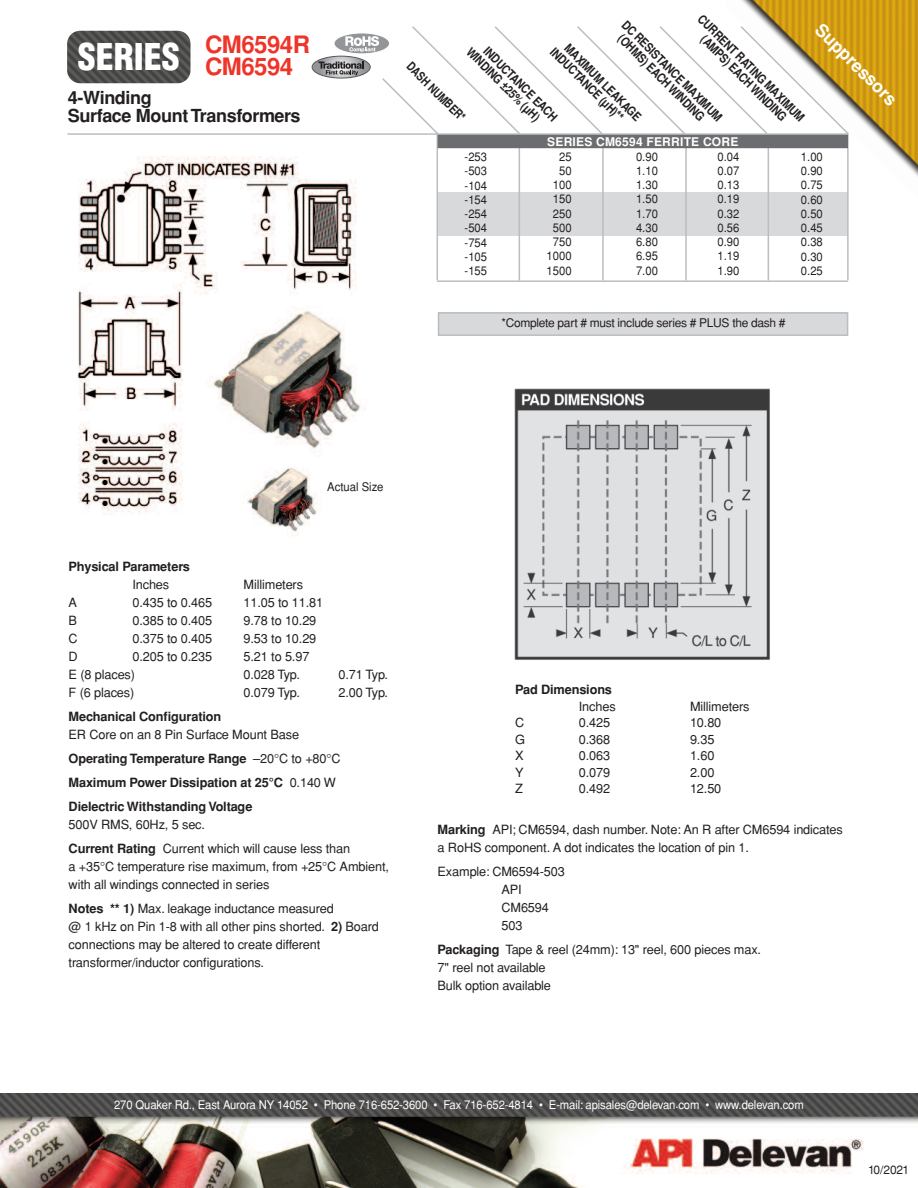
<style>
.page{position:relative;width:918px;height:1188px;background:#fff}
.page>*{position:absolute;margin:0;border:0;box-sizing:border-box;transform-origin:0 0}
.t1{font:900 condensed 36px "Helvetica";color:#fff}
.t2{font:700 24px/22.5px "Helvetica";letter-spacing:-.02em;color:#ee3529}
.t3{font:700 18px/18px "Helvetica";letter-spacing:-.02em;color:#231f20}
.t4{font:700 17.55px "Helvetica";color:#fff}
.t5{font:12.75px/18px "Helvetica";letter-spacing:-.01em;color:#231f20}
.t6{font:700 12.75px/24px "Helvetica";letter-spacing:-.01em;color:#231f20}
.t7{font:700 12.3px/12.3px "Helvetica";color:#231f20;text-align:center;scale:.85 1}
.t8{font:700 12.3px "Helvetica";color:#231f20;scale:.8 1}
.t9{font:12px/14.2px "Helvetica";color:#231f20;text-align:justify;scale:.94 1}
.t10{font:12px "Helvetica";letter-spacing:-.01em;color:#fff;scale:.94 1}
.t11{font:12px "Helvetica";letter-spacing:-.025em;color:#231f20}
.t12{font:700 12px "Helvetica";letter-spacing:.02em;color:#fff}
.t13{font:12px "Helvetica";color:#231f20}
.s1{font-weight:400}
.s2{font-weight:700}
</style>
<div class="page">
<img style="left:77px;top:157px;width:288px;height:380px">
<div style="left:438px;top:193px;width:410px;height:43px;background:#d8d9db"></div>
<img style="left:0;top:1093px;width:918px;height:95px">
<hr style="left:847px;top:133px;width:2px;height:147px;background:#bcbdc0">
<hr style="left:437px;top:133px;width:1px;height:147px;background:#bcbdc0">
<hr style="left:67px;top:133px;width:781px;height:2px;background:#bcbdc0">
<hr style="left:437px;top:280px;width:411px;height:2px;background:#bcbdc0">
<img style="left:67px;top:31px;width:124px;height:52px;border-radius:13px">
<svg style="left:312px;top:56px;width:58px;height:22px"></svg>
<div style="left:312px;top:56px;width:59px;height:22px;border:1px solid #57585a;border-radius:50%"></div>
<hr style="left:519px;top:137px;width:1px;height:143px;background:#bcbdc0">
<hr style="left:602px;top:137px;width:2px;height:143px;background:#bcbdc0">
<hr style="left:685px;top:137px;width:2px;height:143px;background:#bcbdc0">
<hr style="left:768px;top:137px;width:1px;height:143px;background:#bcbdc0">
<svg style="left:318px;top:26px;width:407px;height:110px"></svg>
<div style="left:438px;top:135px;width:410px;height:13px;background:#6c6d70"></div>
<div style="left:439px;top:313px;width:408px;height:22px;background:#d8d9db"></div>
<div style="left:438px;top:312px;width:410px;height:24px;border:2px solid #bcbdc0"></div>
<img style="left:514px;top:388px;width:256px;height:272px">
<img style="left:725px;top:0;width:193px;height:200px">
<h1 class="t1" style="left:78px;top:43px;width:103px">SERIES</h1>
<h2 class="t2" style="left:205px;top:35px;width:107px">CM6594R<br>CM6594</h2>
<h3 class="t3" style="left:68px;top:91px;width:234px">4-Winding<br>Surface Mount Transformers</h3>
<p class="t7" style="left:704px;top:13px;width:172px;rotate:45deg">CURRENT RATING MAXIMUM (AMPS) EACH WINDING</p>
<p class="t7" style="left:627px;top:19px;width:162px;rotate:45deg">DC RESISTANCE MAXIMUM (OHMS) EACH WINDING</p>
<p class="t7" style="left:565px;top:37px;width:132px;text-align:left;text-indent:8px;rotate:45deg">MAXIMUM LEAKAGE<br>INDUCTANCE (μH)**</p>
<p class="t7" style="left:472px;top:46px;width:117px;rotate:45deg">WINDING ±25% (μH)</p>
<p class="t7" style="left:489px;top:46px;width:118px;rotate:45deg">INDUCTANCE EACH</p>
<p class="t8" style="left:412px;top:61px;width:99px;rotate:45deg">DASH NUMBER*</p>
<p class="t12" style="left:547px;top:138px;width:193px">SERIES CM6594 FERRITE CORE</p>
<h3 class="t4" style="left:823px;top:22px;width:109px;rotate:45deg">Suppressors</h3>
<p class="t9" style="left:465px;top:151px;width:25px">-253 -503 -104 -154 -254 -504 -754 -105 -155</p>
<p class="t9" style="left:547px;top:150px;width:28px;text-align:right">25<br>50<br>100<br>150<br>250<br>500<br>750<br>1000<br>1500</p>
<p class="t9" style="left:636px;top:151px;width:25px">0.90<br>1.10<br>1.30<br>1.50<br>1.70<br>4.30<br>6.80<br>6.95<br>7.00</p>
<p class="t9" style="left:718px;top:151px;width:25px">0.04<br>0.07<br>0.13<br>0.19<br>0.32<br>0.56<br>0.90<br>1.19<br>1.90</p>
<p class="t9" style="left:801px;top:151px;width:25px">1.00<br>0.90<br>0.75<br>0.60<br>0.50<br>0.45<br>0.38<br>0.30<br>0.25</p>
<p class="t11" style="left:501px;top:319px;width:286px">*Complete part # must include series # PLUS the dash #</p>
<p class="t9" style="left:327px;top:481px;width:61px">Actual Size</p>
<p class="t6" style="left:69px;top:555px;width:123px">Physical Parameters</p>
<p class="t5" style="left:132px;top:576px;width:38px">Inches</p>
<p class="t5" style="left:244px;top:576px;width:61px">Millimeters</p>
<p class="t5" style="left:69px;top:594px;width:10px">A</p>
<p class="t5" style="left:132px;top:594px;width:81px">0.435 to 0.465</p>
<p class="t5" style="left:244px;top:594px;width:81px">11.05 to 11.81</p>
<p class="t5" style="left:69px;top:612px;width:10px">B</p>
<p class="t5" style="left:132px;top:612px;width:81px">0.385 to 0.405</p>
<p class="t5" style="left:244px;top:612px;width:74px">9.78 to 10.29</p>
<p class="t5" style="left:69px;top:630px;width:11px">C</p>
<p class="t5" style="left:132px;top:630px;width:81px">0.375 to 0.405</p>
<p class="t5" style="left:244px;top:630px;width:74px">9.53 to 10.29</p>
<p class="t5" style="left:69px;top:648px;width:11px">D</p>
<p class="t5" style="left:132px;top:648px;width:81px">0.205 to 0.235</p>
<p class="t5" style="left:244px;top:648px;width:67px">5.21 to 5.97</p>
<p class="t5" style="left:69px;top:666px;width:68px">E (8 places)</p>
<p class="t5" style="left:244px;top:666px;width:58px">0.028 Typ.</p>
<p class="t5" style="left:339px;top:666px;width:51px">0.71 Typ.</p>
<p class="t5" style="left:69px;top:684px;width:67px">F (6 places)</p>
<p class="t5" style="left:244px;top:684px;width:58px">0.079 Typ.</p>
<p class="t5" style="left:339px;top:684px;width:51px">2.00 Typ.</p>
<p class="t6" style="left:69px;top:706px;width:154px">Mechanical Configuration</p>
<p class="t6" style="left:69px;top:724px;width:274px"><span class="s1">ER Core on an 8 Pin Surface Mount Base </span>Operating Temperature Range <span class="s1">–20°C to +80°C </span>Maximum Power Dissipation at 25°C <span class="s1">0.140 W </span>Dielectric Withstanding Voltage</p>
<p class="t5" style="left:69px;top:814px;width:283px;line-height:24px">500V RMS, 60Hz, 5 sec.<br><span class="s2">Current Rating</span> Current which will cause less than</p>
<p class="t5" style="left:69px;top:859px;width:322px">a +35°C temperature rise maximum, from +25°C Ambient, with all windings connected in series</p>
<p class="t5" style="left:69px;top:901px;width:312px"><span class="s2">Notes ** 1)</span> Max. leakage inductance measured<br>@ 1 kHz on Pin 1-8 with all other pins shorted. <span class="s2">2)</span> Board connections may be altered to create different transformer/inductor configurations.</p>
<p class="t6" style="left:515px;top:679px;width:99px">Pad Dimensions</p>
<p class="t5" style="left:579px;top:699px;width:38px">Inches</p>
<p class="t5" style="left:690px;top:699px;width:61px">Millimeters</p>
<p class="t5" style="left:515px;top:715px;width:11px">C</p>
<p class="t5" style="left:579px;top:715px;width:33px">0.425</p>
<p class="t5" style="left:690px;top:715px;width:33px">10.80</p>
<p class="t5" style="left:515px;top:732px;width:11px">G</p>
<p class="t5" style="left:579px;top:732px;width:33px">0.368</p>
<p class="t5" style="left:690px;top:732px;width:26px">9.35</p>
<p class="t5" style="left:515px;top:748px;width:10px">X</p>
<p class="t5" style="left:579px;top:748px;width:33px">0.063</p>
<p class="t5" style="left:690px;top:748px;width:26px">1.60</p>
<p class="t5" style="left:515px;top:765px;width:10px">Y</p>
<p class="t5" style="left:579px;top:765px;width:33px">0.079</p>
<p class="t5" style="left:690px;top:765px;width:26px">2.00</p>
<p class="t5" style="left:515px;top:781px;width:9px">Z</p>
<p class="t5" style="left:579px;top:781px;width:33px">0.492</p>
<p class="t5" style="left:690px;top:781px;width:33px">12.50</p>
<p class="t5" style="left:438px;top:822px;width:407px"><span class="s2">Marking</span> API; CM6594, dash number. Note: An R after CM6594 indicates a RoHS component. A dot indicates the location of pin 1.</p>
<p class="t5" style="left:501px;top:864px;width:65px;text-indent:-64px">Example: CM6594-503<br>API<br>CM6594<br>503</p>
<p class="t5" style="left:438px;top:942px;width:325px"><span class="s2">Packaging</span> Tape &amp; reel (24mm): 13" reel, 600 pieces max.<br>7" reel not available<br>Bulk option available</p>
<p class="t10" style="left:114px;top:1100px;width:735px">270 Quaker Rd., East Aurora NY 14052 • Phone 716-652-3600 • Fax 716-652-4814 • E-mail: apisales@delevan.com • www.delevan.com</p>
<p class="t13" style="left:868px;top:1165px;width:42px">10/2021</p>
</div>
